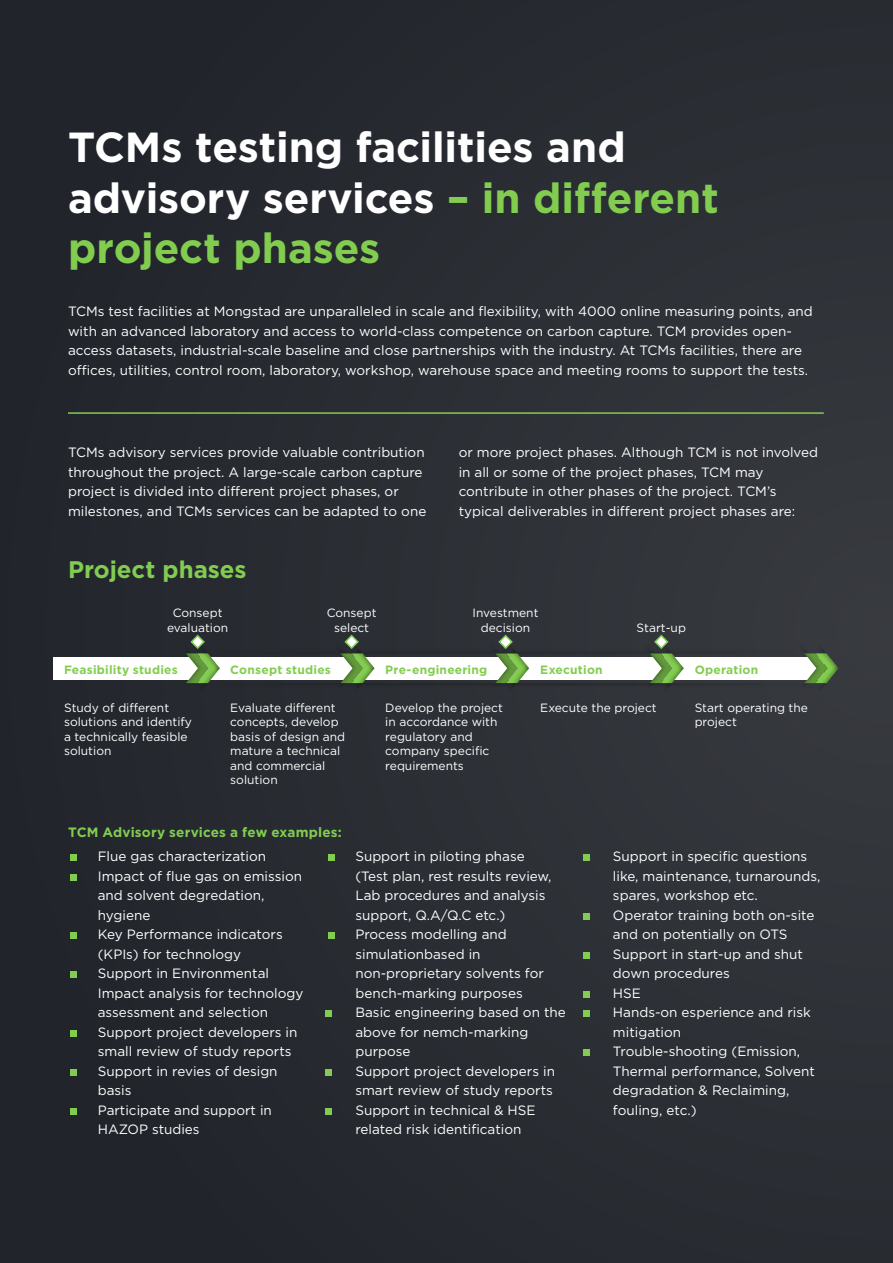
<style>
.page{position:relative;width:893px;height:1263px;background:#292c32}
.page>*{position:absolute;margin:0;border:0;box-sizing:border-box;transform-origin:0 0}
.heading{font:700 42px/50.4px "Gotham";letter-spacing:-.005em;color:#fff}
.sub{font:700 24px "Gotham";color:#82cd50}
.brød{font:13.5px/19.5px "Gotham";color:#fff}
.heading-2{font:700 13.5px "Gotham";letter-spacing:.01em;color:#82cd50}
.brød-2{font:12px/14.4px "Gotham";color:#fff}
.heading-3{font:700 12px "Gotham";letter-spacing:.02em;color:#82cd50}
.s1{color:#82cd50}
</style>
<div class="page">
<hr style="left:68px;top:412px;width:756px;height:2px;background:#82cd50">
<svg style="left:71px;top:855px;width:6px;height:6px"></svg>
<svg style="left:71px;top:874px;width:6px;height:6px"></svg>
<svg style="left:71px;top:933px;width:6px;height:6px"></svg>
<svg style="left:71px;top:972px;width:6px;height:6px"></svg>
<svg style="left:71px;top:1030px;width:6px;height:6px"></svg>
<svg style="left:71px;top:1069px;width:6px;height:6px"></svg>
<svg style="left:71px;top:1108px;width:6px;height:6px"></svg>
<div style="left:328px;top:855px;width:7px;height:6px;background:#82cd50"></div>
<div style="left:328px;top:933px;width:7px;height:6px;background:#82cd50"></div>
<svg style="left:326px;top:1011px;width:6px;height:6px"></svg>
<svg style="left:326px;top:1069px;width:6px;height:6px"></svg>
<svg style="left:326px;top:1108px;width:6px;height:6px"></svg>
<div style="left:583px;top:855px;width:7px;height:6px;background:#82cd50"></div>
<div style="left:583px;top:913px;width:7px;height:6px;background:#82cd50"></div>
<div style="left:583px;top:952px;width:7px;height:6px;background:#82cd50"></div>
<div style="left:583px;top:991px;width:7px;height:6px;background:#82cd50"></div>
<div style="left:583px;top:1011px;width:7px;height:6px;background:#82cd50"></div>
<div style="left:583px;top:1050px;width:7px;height:6px;background:#82cd50"></div>
<div style="left:53px;top:657px;width:771px;height:23px;background:#fff"></div>
<svg style="left:799px;top:642px;width:39px;height:50px"></svg>
<div style="left:186px;top:683px;width:634px;height:7px;background:#2c2f34"></div>
<div style="left:186px;top:647px;width:634px;height:6px;background:#2d3035"></div>
<svg style="left:186px;top:634px;width:34px;height:54px"></svg>
<svg style="left:339px;top:634px;width:35px;height:52px"></svg>
<svg style="left:494px;top:634px;width:35px;height:52px"></svg>
<svg style="left:650px;top:634px;width:34px;height:51px"></svg>
<p class="heading" style="left:68px;top:121px;width:652px">TCMs testing facilities and advisory services <span class="s1">– in different project phases</span></p>
<p class="brød" style="left:68px;top:302px;width:746px">TCMs test facilities at Mongstad are unparalleled in scale and flexibility, with 4000 online measuring points, and with an advanced laboratory and access to world-class competence on carbon capture. TCM provides open&shy;access datasets, industrial-scale baseline and close partnerships with the industry. At TCMs facilities, there are offices, utilities, control room, laboratory, workshop, warehouse space and meeting rooms to support the tests.</p>
<p class="brød" style="left:68px;top:442px;width:360px">TCMs advisory services provide valuable contribution throughout the project. A large-scale carbon capture project is divided into different project phases, or milestones, and TCMs services can be adapted to one</p>
<p class="brød" style="left:459px;top:442px;width:361px">or more project phases. Although TCM is not involved in all or some of the project phases, TCM may contribute in other phases of the project. TCM’s typical deliverables in different project phases are:</p>
<p class="sub" style="left:68px;top:555px;width:180px">Project phases</p>
<p class="brød-2" style="left:173px;top:605px;width:51px">Consept</p>
<p class="brød-2" style="left:167px;top:620px;width:63px">evaluation</p>
<p class="brød-2" style="left:327px;top:605px;width:51px">Consept</p>
<p class="brød-2" style="left:334px;top:620px;width:37px">select</p>
<p class="brød-2" style="left:473px;top:605px;width:67px">Investment</p>
<p class="brød-2" style="left:481px;top:620px;width:51px">decision</p>
<p class="brød-2" style="left:637px;top:620px;width:51px">Start-up</p>
<p class="heading-3" style="left:64px;top:663px;width:115px">Feasibility studies</p>
<p class="heading-3" style="left:230px;top:663px;width:102px">Consept studies</p>
<p class="heading-3" style="left:385px;top:663px;width:104px">Pre-engineering</p>
<p class="heading-3" style="left:540px;top:663px;width:64px">Execution</p>
<p class="heading-3" style="left:695px;top:663px;width:65px">Operation</p>
<p class="brød-2" style="left:64px;top:700px;width:130px">Study of different solutions and identify a technically feasible solution</p>
<p class="brød-2" style="left:230px;top:700px;width:116px">Evaluate different concepts, develop basis of design and mature a technical and commercial solution</p>
<p class="brød-2" style="left:385px;top:700px;width:119px">Develop the project in accordance with regulatory and company specific requirements</p>
<p class="brød-2" style="left:540px;top:700px;width:118px">Execute the project</p>
<p class="brød-2" style="left:695px;top:700px;width:115px">Start operating the project</p>
<p class="heading-2" style="left:68px;top:824px;width:275px">TCM Advisory services a few examples:</p>
<p class="brød" style="left:98px;top:846px;width:170px">Flue gas characterization</p>
<p class="brød" style="left:98px;top:866px;width:206px">Impact of flue gas on emission and solvent degredation, hygiene</p>
<p class="brød" style="left:98px;top:924px;width:186px">Key Performance indicators (KPIs) for technology</p>
<p class="brød" style="left:98px;top:963px;width:207px">Support in Environmental<br>Impact analysis for technology assessment and selection</p>
<p class="brød" style="left:98px;top:1022px;width:201px">Support project developers in small review of study reports</p>
<p class="brød" style="left:98px;top:1061px;width:181px">Support in revies of design basis</p>
<p class="brød" style="left:98px;top:1100px;width:176px">Participate and support in<br>HAZOP studies</p>
<p class="brød" style="left:355px;top:846px;width:198px">Support in piloting phase (Test plan, rest results review,<br>Lab procedures and analysis support, Q.A/Q.C etc.)</p>
<p class="brød" style="left:355px;top:924px;width:190px">Process modelling and simulationbased in non-proprietary solvents for bench-marking purposes</p>
<p class="brød" style="left:355px;top:1002px;width:212px">Basic engineering based on the above for nemch-marking purpose</p>
<p class="brød" style="left:355px;top:1061px;width:201px">Support project developers in smart review of study reports</p>
<p class="brød" style="left:355px;top:1100px;width:182px">Support in technical &amp; HSE related risk identification</p>
<p class="brød" style="left:613px;top:846px;width:209px">Support in specific questions like, maintenance, turnarounds, spares, workshop etc.</p>
<p class="brød" style="left:613px;top:905px;width:203px">Operator training both on-site and on potentially on OTS</p>
<p class="brød" style="left:613px;top:944px;width:192px">Support in start-up and shut down procedures</p>
<p class="brød" style="left:613px;top:983px;width:29px">HSE</p>
<p class="brød" style="left:613px;top:1002px;width:199px">Hands-on esperience and risk mitigation</p>
<p class="brød" style="left:613px;top:1041px;width:203px">Trouble-shooting (Emission,<br>Thermal performance, Solvent degradation &amp; Reclaiming, fouling, etc.)</p>
</div>
